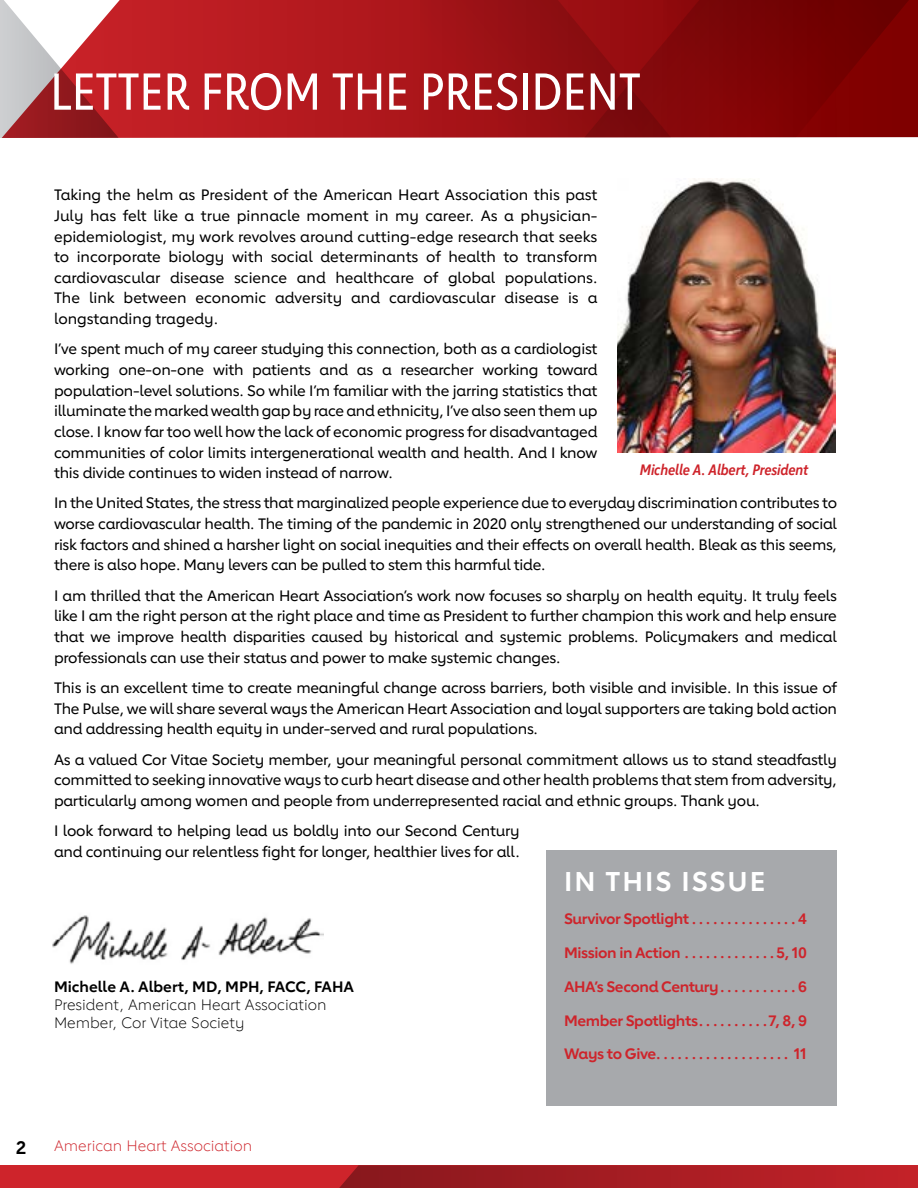
<style>
.page{position:relative;width:918px;height:1188px;background:#fff}
.page>*{position:absolute;margin:0;border:0;box-sizing:border-box;transform-origin:0 0}
._04_story_head___H2{font:51px "Lub Dub Condensed";color:#fff}
._02_In_This_Issue_IF{font:700 27px "Lub Dub";letter-spacing:.075em;color:#fff}
.t1{font:700 18px "Lub Dub";color:#000}
._06_body_copy___P{font:500 15px/20.7px "Lub Dub";letter-spacing:-.015em;color:#000;text-align:justify}
._02_In_This_Issue_TO{font:700 15px "Lub Dub";letter-spacing:-.025em;color:#ce242b}
._05_photo_credit___C{font:300 15px "Lub Dub";color:#000}
._05_photo_credit___C-2{font:700 15px "Lub Dub";color:#000}
._05_photo_credit___C-3{font:italic 700 15px "Lub Dub Condensed";letter-spacing:-.01em;color:#ce242b}
.t2{font:300 15px "Lub Dub";color:#ce242b}
</style>
<div class="page">
<svg style="left:2px;top:0;width:916px;height:138px;background:#bc383d"></svg>
<svg style="left:420px;top:0;width:498px;height:137px;background:#89080b"></svg>
<div style="left:0;top:1165px;width:918px;height:23px;background:#ce242b"></div>
<svg style="left:339px;top:1165px;width:577px;height:23px;background:#a61c22"></svg>
<img style="left:618px;top:178px;width:218px;height:275px">
<div style="left:547px;top:850px;width:290px;height:256px;background:#a7a9ac"></div>
<img style="left:52px;top:915px;width:271px;height:49px">
<h2 class="_04_story_head___H2" style="left:50px;top:62px;width:592px">LETTER FROM THE PRESIDENT</h2>
<p class="_06_body_copy___P" style="left:54px;top:184px;width:545px">Taking the helm as President of the American Heart Association this past July has felt like a true pinnacle moment in my career. As a physician&shy;epidemiologist, my work revolves around cutting-edge research that seeks to incorporate biology with social determinants of health to transform cardiovascular disease science and healthcare of global populations.<br>The link between economic adversity and cardiovascular disease is a longstanding tragedy.</p>
<p class="_06_body_copy___P" style="left:54px;top:339px;width:545px">I’ve spent much of my career studying this connection, both as a cardiologist working one-on-one with patients and as a researcher working toward population-level solutions. So while I’m familiar with the jarring statistics that illuminate the marked wealth gap by race and ethnicity, I’ve also seen them up close. I know far too well how the lack of economic progress for disadvantaged communities of color limits intergenerational wealth and health. And I know this divide continues to widen instead of narrow.</p>
<p class="_06_body_copy___P" style="left:54px;top:493px;width:785px">In the United States, the stress that marginalized people experience due to everyday discrimination contributes to worse cardiovascular health. The timing of the pandemic in 2020 only strengthened our understanding of social risk factors and shined a harsher light on social inequities and their effects on overall health. Bleak as this seems, there is also hope. Many levers can be pulled to stem this harmful tide.</p>
<p class="_06_body_copy___P" style="left:54px;top:585px;width:785px">I am thrilled that the American Heart Association’s work now focuses so sharply on health equity. It truly feels like I am the right person at the right place and time as President to further champion this work and help ensure that we improve health disparities caused by historical and systemic problems. Policymakers and medical professionals can use their status and power to make systemic changes.</p>
<p class="_06_body_copy___P" style="left:54px;top:677px;width:785px">This is an excellent time to create meaningful change across barriers, both visible and invisible. In this issue of The Pulse, we will share several ways the American Heart Association and loyal supporters are taking bold action and addressing health equity in under-served and rural populations.</p>
<p class="_06_body_copy___P" style="left:54px;top:749px;width:785px">As a valued Cor Vitae Society member, your meaningful personal commitment allows us to stand steadfastly committed to seeking innovative ways to curb heart disease and other health problems that stem from adversity, particularly among women and people from underrepresented racial and ethnic groups. Thank you.</p>
<p class="_06_body_copy___P" style="left:54px;top:820px;width:467px">I look forward to helping lead us boldly into our Second Century and continuing our relentless fight for longer, healthier lives for all.</p>
<p class="_05_photo_credit___C-3" style="left:640px;top:461px;width:170px">Michelle A. Albert, President</p>
<p class="_05_photo_credit___C-2" style="left:54px;top:978px;width:302px">Michelle A. Albert, MD, MPH, FACC, FAHA</p>
<p class="_05_photo_credit___C" style="left:54px;top:996px;width:274px">President, American Heart Association</p>
<p class="_05_photo_credit___C" style="left:54px;top:1014px;width:192px">Member, Cor Vitae Society</p>
<p class="t1" style="left:16px;top:1137px;width:12px">2</p>
<p class="t2" style="left:54px;top:1137px;width:200px">American Heart Association</p>
<p class="_02_In_This_Issue_IF" style="left:564px;top:865px;width:203px">IN THIS ISSUE</p>
<p class="_02_In_This_Issue_TO" style="left:564px;top:910px;width:130px">Survivor Spotlight................</p>
<p class="_02_In_This_Issue_TO" style="left:798px;top:910px;width:10px">4</p>
<p class="_02_In_This_Issue_TO" style="left:564px;top:944px;width:123px">Mission in Action.............</p>
<p class="_02_In_This_Issue_TO" style="left:776px;top:944px;width:32px">5, 10</p>
<p class="_02_In_This_Issue_TO" style="left:564px;top:977px;width:244px">AHA’s Second Century. . . . . . . . . . . 6</p>
<p class="_02_In_This_Issue_TO" style="left:564px;top:1011px;width:245px">Member Spotlights. . . . . . . . . .7, 8, 9</p>
<p class="_02_In_This_Issue_TO" style="left:564px;top:1045px;width:245px">Ways to Give. . . . . . . . . . . . . . . . . . . 11</p>
</div>
